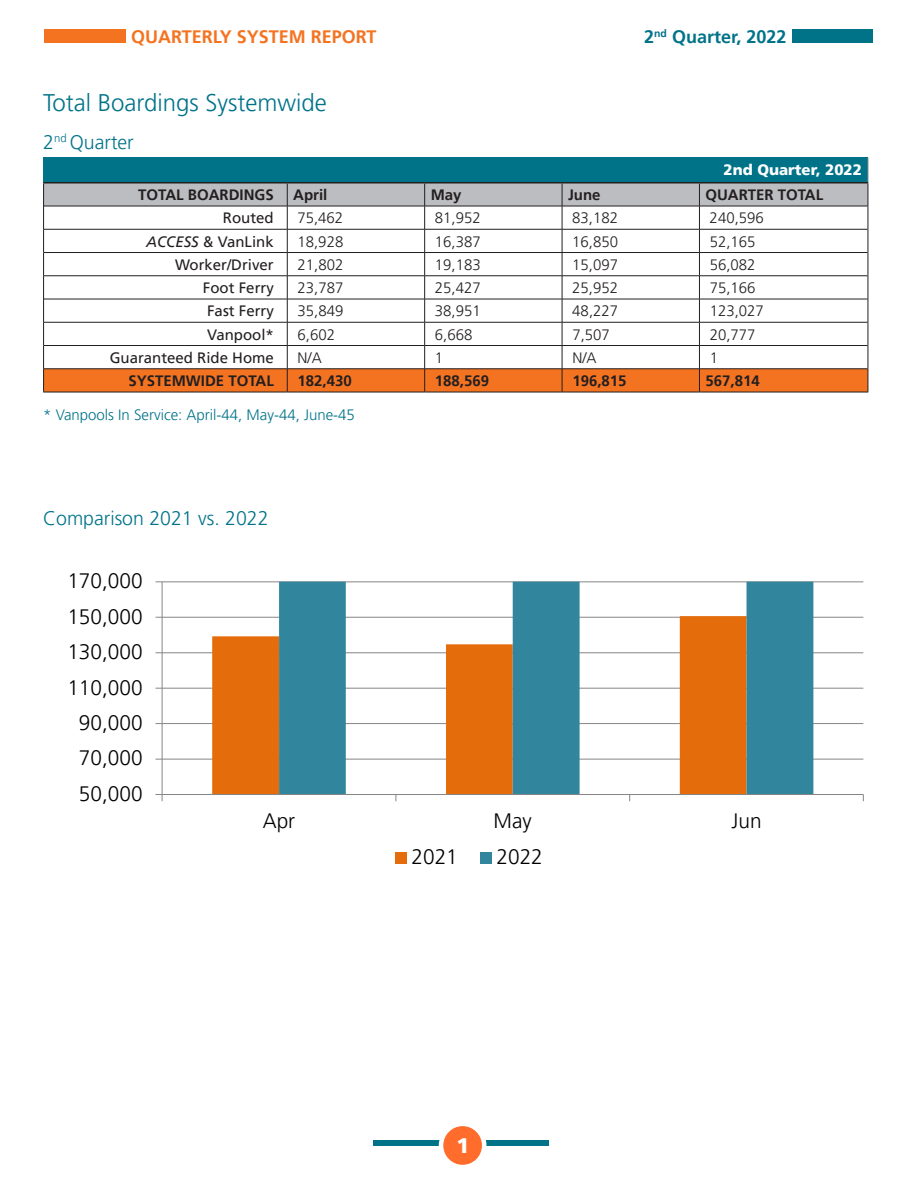
<style>
.page{position:relative;width:918px;height:1188px;background:#fff}
.page>*{position:absolute;margin:0;border:0;box-sizing:border-box;transform-origin:0 0}
.t1{font:300 24px "Frutiger LT Pro";color:#007389}
.t2{font:900 21px "Frutiger LT Pro";color:#fff}
.t3{font:300 20.85px "Frutiger LT Pro";color:#000}
.t4{font:300 19.5px "Frutiger LT Pro";color:#007389}
.t5{font:700 18px "Frutiger LT Pro";color:#f47321}
.t6{font:700 18px "Frutiger LT Pro";color:#007389}
.t7{font:300 15px "Frutiger LT Pro";color:#231f20}
.t8{font:700 15px "Frutiger LT Pro";color:#231f20}
.t9{font:15px "Frutiger LT Pro";color:#231f20}
.t10{font:300 15px "Frutiger LT Pro";color:#007389}
.t11{font:900 15px "Frutiger LT Pro";color:#fff}
.s1{font-style:italic}
</style>
<div class="page">
<hr style="left:43px;top:392px;width:244px;height:1px;background:#231f20">
<hr style="left:287px;top:392px;width:138px;height:1px;background:#231f20">
<hr style="left:425px;top:392px;width:137px;height:1px;background:#231f20">
<hr style="left:562px;top:392px;width:137px;height:1px;background:#231f20">
<hr style="left:699px;top:392px;width:169px;height:1px;background:#231f20">
<svg style="left:43px;top:158px;width:826px;height:234px"></svg>
<hr style="left:43px;top:182px;width:244px;height:2px;background:#231f20">
<hr style="left:287px;top:182px;width:138px;height:2px;background:#231f20">
<hr style="left:425px;top:182px;width:137px;height:2px;background:#231f20">
<hr style="left:562px;top:182px;width:137px;height:2px;background:#231f20">
<hr style="left:699px;top:182px;width:169px;height:2px;background:#231f20">
<svg style="left:155px;top:581px;width:709px;height:283px"></svg>
<div style="left:45px;top:30px;width:81px;height:13px;background:#f47321"></div>
<div style="left:792px;top:30px;width:81px;height:13px;background:#007389"></div>
<div style="left:373px;top:1140px;width:176px;height:5px;background:#007389"></div>
<div style="left:441px;top:1124px;width:43px;height:43px;background:#ff6c2c;border-radius:50%"></div>
<div style="left:439px;top:1122px;width:47px;height:47px;border:4px solid #fff;border-radius:50%"></div>
<p class="t5" style="left:131px;top:26px;width:247px">QUARTERLY SYSTEM REPORT</p>
<p class="t6" style="left:644px;top:26px;width:144px">2<sup>nd</sup> Quarter, 2022</p>
<p class="t1" style="left:43px;top:89px;width:285px">Total Boardings Systemwide</p>
<p class="t4" style="left:43px;top:131px;width:92px">2<sup>nd</sup> Quarter</p>
<p class="t11" style="left:724px;top:161px;width:140px">2nd Quarter, 2022</p>
<p class="t8" style="left:138px;top:186px;width:137px">TOTAL BOARDINGS</p>
<p class="t8" style="left:293px;top:186px;width:36px">April</p>
<p class="t8" style="left:431px;top:186px;width:32px">May</p>
<p class="t8" style="left:568px;top:186px;width:34px">June</p>
<p class="t8" style="left:705px;top:186px;width:119px">QUARTER TOTAL</p>
<p class="t9" style="left:223px;top:209px;width:52px">Routed</p>
<p class="t7" style="left:297px;top:209px;width:47px">75,462</p>
<p class="t7" style="left:435px;top:209px;width:47px">81,952</p>
<p class="t7" style="left:572px;top:209px;width:47px">83,182</p>
<p class="t7" style="left:710px;top:209px;width:56px">240,596</p>
<p class="t9" style="left:146px;top:232px;width:129px"><span class="s1">ACCESS</span> &amp; VanLink</p>
<p class="t7" style="left:297px;top:233px;width:47px">18,928</p>
<p class="t7" style="left:435px;top:233px;width:47px">16,387</p>
<p class="t7" style="left:572px;top:233px;width:47px">16,850</p>
<p class="t7" style="left:710px;top:233px;width:47px">52,165</p>
<p class="t9" style="left:175px;top:256px;width:100px">Worker/Driver</p>
<p class="t7" style="left:297px;top:256px;width:47px">21,802</p>
<p class="t7" style="left:435px;top:256px;width:47px">19,183</p>
<p class="t7" style="left:572px;top:256px;width:47px">15,097</p>
<p class="t7" style="left:710px;top:256px;width:47px">56,082</p>
<p class="t9" style="left:203px;top:279px;width:72px">Foot Ferry</p>
<p class="t7" style="left:298px;top:279px;width:47px">23,787</p>
<p class="t7" style="left:435px;top:279px;width:47px">25,427</p>
<p class="t7" style="left:572px;top:279px;width:47px">25,952</p>
<p class="t7" style="left:710px;top:279px;width:47px">75,166</p>
<p class="t9" style="left:207px;top:302px;width:68px">Fast Ferry</p>
<p class="t7" style="left:298px;top:302px;width:47px">35,849</p>
<p class="t7" style="left:435px;top:302px;width:47px">38,951</p>
<p class="t7" style="left:572px;top:302px;width:47px">48,227</p>
<p class="t7" style="left:710px;top:302px;width:56px">123,027</p>
<p class="t9" style="left:207px;top:325px;width:68px">Vanpool*</p>
<p class="t7" style="left:298px;top:326px;width:39px">6,602</p>
<p class="t7" style="left:435px;top:326px;width:39px">6,668</p>
<p class="t7" style="left:572px;top:326px;width:39px">7,507</p>
<p class="t7" style="left:710px;top:326px;width:47px">20,777</p>
<p class="t9" style="left:110px;top:349px;width:166px">Guaranteed Ride Home</p>
<p class="t7" style="left:298px;top:349px;width:26px">N/A</p>
<p class="t7" style="left:435px;top:349px;width:10px">1</p>
<p class="t7" style="left:572px;top:349px;width:26px">N/A</p>
<p class="t7" style="left:710px;top:349px;width:10px">1</p>
<p class="t8" style="left:128px;top:372px;width:147px">SYSTEMWIDE TOTAL</p>
<p class="t8" style="left:298px;top:372px;width:56px">182,430</p>
<p class="t8" style="left:435px;top:372px;width:56px">188,569</p>
<p class="t8" style="left:572px;top:372px;width:56px">196,815</p>
<p class="t8" style="left:706px;top:372px;width:56px">567,814</p>
<p class="t10" style="left:43px;top:406px;width:313px">* Vanpools In Service: April-44, May-44, June-45</p>
<p class="t4" style="left:43px;top:506px;width:227px">Comparison 2021 vs. 2022</p>
<p class="t3" style="left:67px;top:569px;width:77px">170,000</p>
<p class="t3" style="left:67px;top:604px;width:77px">150,000</p>
<p class="t3" style="left:67px;top:640px;width:77px">130,000</p>
<p class="t3" style="left:67px;top:675px;width:77px">110,000</p>
<p class="t3" style="left:79px;top:711px;width:65px">90,000</p>
<p class="t3" style="left:79px;top:746px;width:65px">70,000</p>
<p class="t3" style="left:79px;top:781px;width:65px">50,000</p>
<p class="t3" style="left:263px;top:809px;width:34px">Apr</p>
<p class="t3" style="left:494px;top:809px;width:40px">May</p>
<p class="t3" style="left:731px;top:809px;width:32px">Jun</p>
<p class="t3" style="left:412px;top:845px;width:48px">2021</p>
<p class="t3" style="left:497px;top:845px;width:48px">2022</p>
<h2 class="t2" style="left:457px;top:1133px;width:14px">1</h2>
</div>
